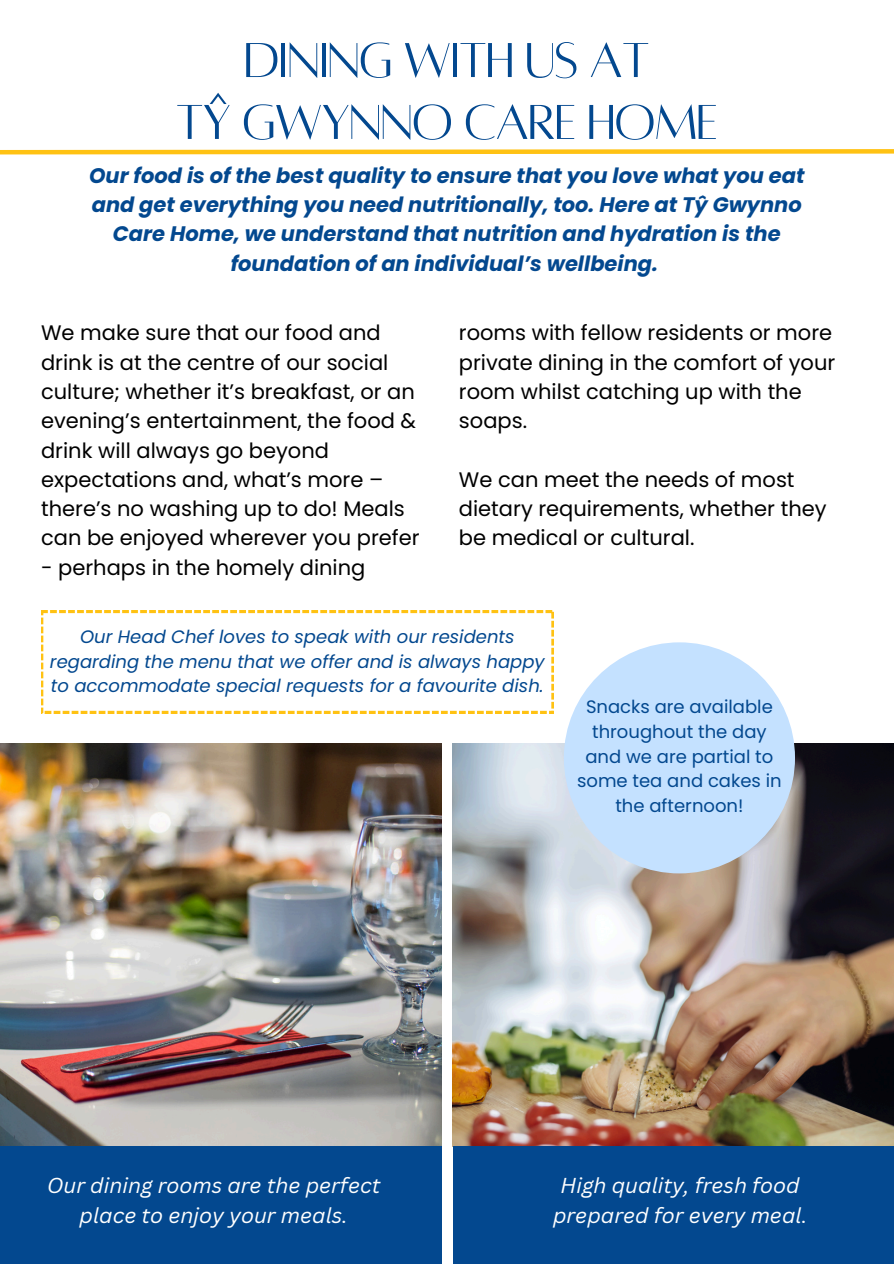
<style>
.page{position:relative;width:894px;height:1264px;background:#fff}
.page>*{position:absolute;margin:0;border:0;box-sizing:border-box;transform-origin:0 0}
.t1{font:54px/61.8px "Alta regular";letter-spacing:-.03em;color:#03488f;text-align:center}
.t2{font:21px/29.2px "Poppins";color:#000}
.t3{font:italic 700 21px/29.2px "Poppins";color:#03488f;text-align:center}
.t4{font:italic 21px/29.2px "Canva Sans";color:#fff;text-align:center}
.t5{font:italic 18px/24.8px "Poppins";color:#03488f;text-align:center}
.t6{font:18px/24.8px "Poppins";color:#03488f;text-align:center}
</style>
<div class="page">
<img style="left:0;top:743px;width:441px;height:403px">
<img style="left:452px;top:743px;width:441px;height:403px">
<div style="left:563px;top:642px;width:231px;height:231px;background:#c4e1ff;border-radius:50%"></div>
<div style="left:0;top:1146px;width:441px;height:117px;background:#03488f"></div>
<div style="left:453px;top:1146px;width:440px;height:117px;background:#03488f"></div>
<svg style="left:0;top:149px;width:893px;height:6px;background:#ffd04d"></svg>
<svg style="left:41px;top:611px;width:512px;height:102px"></svg>
<svg style="left:209px;top:93px;width:17px;height:11px"></svg>
<h1 class="t1" style="left:175px;top:30px;width:544px">DINING WITH US AT<br>TY GWYNNO CARE HOME</h1>
<p class="t3" style="left:89px;top:161px;width:716px">Our food is of the best quality to ensure that you love what you eat and get everything you need nutritionally, too. Here at Tŷ Gwynno Care Home, we understand that nutrition and hydration is the foundation of an individual’s wellbeing.</p>
<h3 class="t2" style="left:41px;top:318px;width:380px">We make sure that our food and drink is at the centre of our social culture; whether it’s breakfast, or an evening’s entertainment, the food &amp; drink will always go beyond expectations and, what’s more – there’s no washing up to do! Meals can be enjoyed wherever you prefer</h3>
<h3 class="t2" style="left:41px;top:552px;width:326px">- perhaps in the homely dining</h3>
<h3 class="t2" style="left:459px;top:318px;width:378px">rooms with fellow residents or more private dining in the comfort of your room whilst catching up with the soaps.</h3>
<h3 class="t2" style="left:459px;top:465px;width:369px">We can meet the needs of most dietary requirements, whether they be medical or cultural.</h3>
<h2 class="t5" style="left:50px;top:624px;width:496px">Our Head Chef loves to speak with our residents regarding the menu that we offer and is always happy to accommodate special requests for a favourite dish.</h2>
<p class="t6" style="left:577px;top:694px;width:206px">Snacks are available throughout the day and we are partial to some tea and cakes in the afternoon!</p>
<p class="t4" style="left:47px;top:1170px;width:335px">Our dining rooms are the perfect place to enjoy your meals.</p>
<h3 class="t4" style="left:553px;top:1170px;width:255px">High quality, fresh food prepared for every meal.</h3>
</div>
